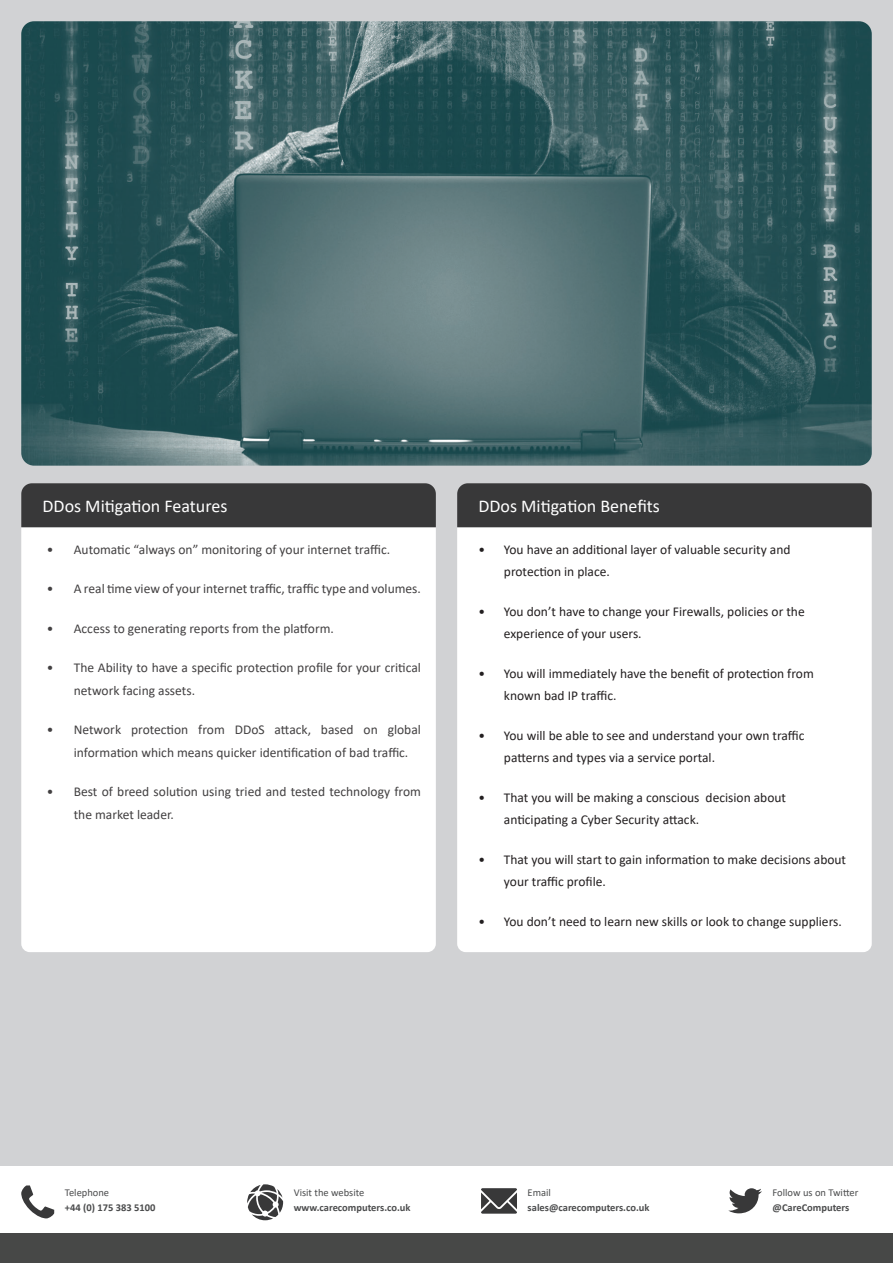
<style>
.page{position:relative;width:893px;height:1263px;background:#fff}
.page>*{position:absolute;margin:0;border:0;box-sizing:border-box;transform-origin:0 0}
.t1{font:18px "Calibri";color:#fff}
.t2{font:13.5px/22.5px "Calibri";color:#231f20}
.t3{font:13.5px/22.5px "Calibri";color:#424041}
.t4{font:700 10.5px "Calibri";color:#4b4c4d}
.t5{font:10.5px "Calibri";color:#4b4c4d}
</style>
<div class="page">
<div style="left:0;top:0;width:893px;height:1180px;background:#d1d2d4"></div>
<div style="left:0;top:1166px;width:893px;height:97px;background:#fff"></div>
<svg style="left:728px;top:1188px;width:34px;height:25px"></svg>
<svg style="left:481px;top:1188px;width:36px;height:26px"></svg>
<svg style="left:21px;top:1185px;width:33px;height:33px"></svg>
<svg style="left:247px;top:1184px;width:36px;height:36px"></svg>
<div style="left:0;top:1233px;width:893px;height:30px;background:#474847"></div>
<div style="left:457px;top:527px;width:415px;height:425px;background:#fff"></div>
<div style="left:21px;top:527px;width:415px;height:425px;background:#fff"></div>
<div style="left:457px;top:483px;width:415px;height:44px;background:#383839"></div>
<div style="left:21px;top:483px;width:415px;height:44px;background:#383839"></div>
<img style="left:21px;top:21px;width:851px;height:445px">
<p class="t1" style="left:43px;top:494px;width:186px">DDos Mitigation Features</p>
<p class="t1" style="left:478px;top:494px;width:183px">DDos Mitigation Benefits</p>
<p class="t3" style="left:47px;top:538px;width:345px">• Automatic “always on” monitoring of your internet traffic.</p>
<p class="t3" style="left:47px;top:577px;width:376px">• A real time view of your internet traffic, traffic type and volumes.</p>
<p class="t3" style="left:47px;top:617px;width:289px">• Access to generating reports from the platform.</p>
<p class="t3" style="left:74px;top:656px;width:349px;text-indent:-27px">• The Ability to have a specific protection profile for your critical network facing assets.</p>
<p class="t3" style="left:74px;top:718px;width:349px;text-indent:-27px">• Network protection from DDoS attack, based on global information which means quicker identification of bad traffic.</p>
<p class="t3" style="left:74px;top:780px;width:349px;text-indent:-27px">• Best of breed solution using tried and tested technology from the market leader.</p>
<p class="t2" style="left:504px;top:538px;width:288px;text-indent:-26px">• You have an additional layer of valuable security and protection in place.</p>
<p class="t2" style="left:504px;top:600px;width:302px;text-indent:-26px">• You don’t have to change your Firewalls, policies or the experience of your users.</p>
<p class="t2" style="left:504px;top:662px;width:311px;text-indent:-26px">• You will immediately have the benefit of protection from known bad IP traffic.</p>
<p class="t2" style="left:504px;top:724px;width:302px;text-indent:-26px">• You will be able to see and understand your own traffic patterns and types via a service portal.</p>
<p class="t2" style="left:504px;top:786px;width:284px;text-indent:-26px">• That you will be making a conscious decision about anticipating a Cyber Security attack.</p>
<p class="t2" style="left:504px;top:848px;width:344px;text-indent:-26px">• That you will start to gain information to make decisions about your traffic profile.</p>
<p class="t2" style="left:478px;top:910px;width:365px">• You don’t need to learn new skills or look to change suppliers.</p>
<p class="t5" style="left:65px;top:1185px;width:46px">Telephone</p>
<p class="t4" style="left:65px;top:1200px;width:92px">+44 (0) 175 383 5100</p>
<p class="t5" style="left:294px;top:1185px;width:72px">Visit the website</p>
<p class="t4" style="left:294px;top:1200px;width:118px">www.carecomputers.co.uk</p>
<p class="t5" style="left:528px;top:1185px;width:25px">Email</p>
<p class="t4" style="left:528px;top:1200px;width:123px">sales@carecomputers.co.uk</p>
<p class="t5" style="left:773px;top:1185px;width:87px">Follow us on Twitter</p>
<p class="t4" style="left:773px;top:1200px;width:78px">@CareComputers</p>
</div>
